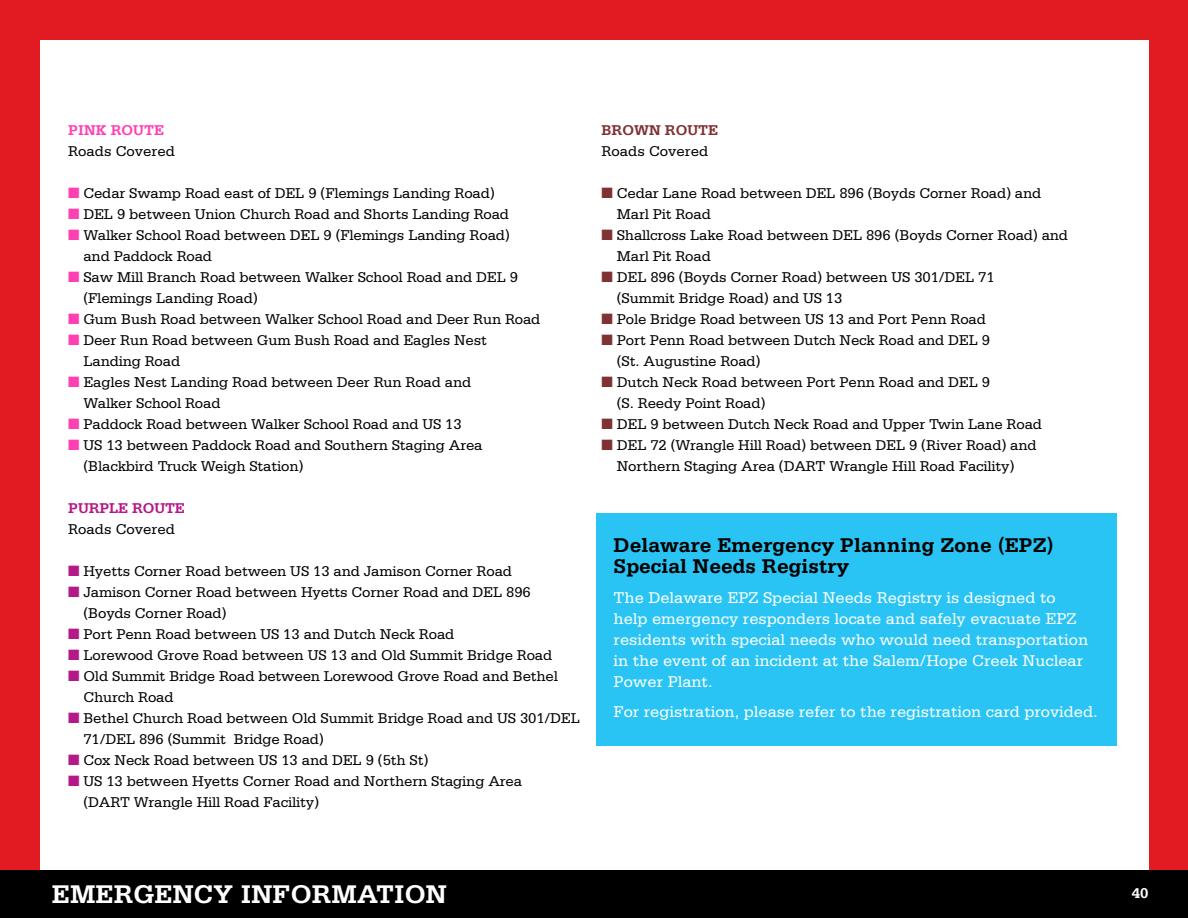
<style>
.page{position:relative;width:1188px;height:918px;background:#e21b23}
.page>*{position:absolute;margin:0;border:0;box-sizing:border-box;transform-origin:0 0}
.t1{font:700 27px "Serifa Std";letter-spacing:.005em;color:#fff}
.t2{font:700 21px/21px "Serifa Std";color:#000}
.t3{font:16.5px/21px "Serifa Std";color:#fff}
.t4{font:15px/21px "Serifa Std";letter-spacing:-.01em;color:#000}
.t5{font:700 15px "Serifa";letter-spacing:-.01em;color:#b41989}
.t6{font:700 15px "Serifa";color:#803133}
.t7{font:700 15px "Serifa";color:#ff40b3}
.t8{font:700 15px "Serifa Std";color:#fff}
.s1{color:#ff40b3}
.s2{color:#b41989}
.s3{color:#803133}
</style>
<div class="page">
<div style="left:40px;top:40px;width:1108px;height:848px;background:#fff"></div>
<div style="left:0;top:871px;width:1188px;height:47px;background:#000"></div>
<div style="left:596px;top:513px;width:521px;height:233px;background:#29c4f4"></div>
<p class="t7" style="left:68px;top:122px;width:97px">PINK ROUTE</p>
<p class="t4" style="left:68px;top:141px;width:108px">Roads Covered</p>
<p class="t4" style="left:68px;top:183px;width:428px"><span class="s1">■</span> Cedar Swamp Road east of DEL 9 (Flemings Landing Road)</p>
<p class="t4" style="left:68px;top:204px;width:442px"><span class="s1">■</span> DEL 9 between Union Church Road and Shorts Landing Road</p>
<p class="t4" style="left:83px;top:225px;width:428px;text-indent:-15px"><span class="s1">■</span> Walker School Road between DEL 9 (Flemings Landing Road) and Paddock Road</p>
<p class="t4" style="left:83px;top:267px;width:436px;text-indent:-15px"><span class="s1">■</span> Saw Mill Branch Road between Walker School Road and DEL 9 (Flemings Landing Road)</p>
<p class="t4" style="left:68px;top:309px;width:474px"><span class="s1">■</span> Gum Bush Road between Walker School Road and Deer Run Road</p>
<p class="t4" style="left:83px;top:330px;width:405px;text-indent:-15px"><span class="s1">■</span> Deer Run Road between Gum Bush Road and Eagles Nest<br>Landing Road</p>
<p class="t4" style="left:83px;top:372px;width:389px;text-indent:-15px"><span class="s1">■</span> Eagles Nest Landing Road between Deer Run Road and<br>Walker School Road</p>
<p class="t4" style="left:68px;top:414px;width:395px"><span class="s1">■</span> Paddock Road between Walker School Road and US 13</p>
<p class="t4" style="left:83px;top:435px;width:401px;text-indent:-15px"><span class="s1">■</span> US 13 between Paddock Road and Southern Staging Area (Blackbird Truck Weigh Station)</p>
<p class="t5" style="left:68px;top:500px;width:118px">PURPLE ROUTE</p>
<p class="t4" style="left:68px;top:519px;width:108px">Roads Covered</p>
<p class="t4" style="left:68px;top:561px;width:445px"><span class="s2">■</span> Hyetts Corner Road between US 13 and Jamison Corner Road</p>
<p class="t4" style="left:83px;top:582px;width:449px;text-indent:-15px"><span class="s2">■</span> Jamison Corner Road between Hyetts Corner Road and DEL 896 (Boyds Corner Road)</p>
<p class="t4" style="left:68px;top:624px;width:388px"><span class="s2">■</span> Port Penn Road between US 13 and Dutch Neck Road</p>
<p class="t4" style="left:68px;top:645px;width:486px"><span class="s2">■</span> Lorewood Grove Road between US 13 and Old Summit Bridge Road</p>
<p class="t4" style="left:83px;top:666px;width:476px;text-indent:-15px"><span class="s2">■</span> Old Summit Bridge Road between Lorewood Grove Road and Bethel<br>Church Road</p>
<p class="t4" style="left:83px;top:708px;width:498px;text-indent:-15px"><span class="s2">■</span> Bethel Church Road between Old Summit Bridge Road and US 301/DEL<br>71/DEL 896 (Summit Bridge Road)</p>
<p class="t4" style="left:68px;top:750px;width:362px"><span class="s2">■</span> Cox Neck Road between US 13 and DEL 9 (5th St)</p>
<p class="t4" style="left:83px;top:771px;width:440px;text-indent:-15px"><span class="s2">■</span> US 13 between Hyetts Corner Road and Northern Staging Area (DART Wrangle Hill Road Facility)</p>
<p class="t6" style="left:602px;top:122px;width:118px">BROWN ROUTE</p>
<p class="t4" style="left:602px;top:141px;width:108px">Roads Covered</p>
<p class="t4" style="left:617px;top:183px;width:426px;text-indent:-15px"><span class="s3">■</span> Cedar Lane Road between DEL 896 (Boyds Corner Road) and<br>Marl Pit Road</p>
<p class="t4" style="left:617px;top:225px;width:453px;text-indent:-15px"><span class="s3">■</span> Shallcross Lake Road between DEL 896 (Boyds Corner Road) and<br>Marl Pit Road</p>
<p class="t4" style="left:617px;top:267px;width:379px;text-indent:-15px"><span class="s3">■</span> DEL 896 (Boyds Corner Road) between US 301/DEL 71 (Summit Bridge Road) and US 13</p>
<p class="t4" style="left:602px;top:309px;width:386px"><span class="s3">■</span> Pole Bridge Road between US 13 and Port Penn Road</p>
<p class="t4" style="left:617px;top:330px;width:375px;text-indent:-15px"><span class="s3">■</span> Port Penn Road between Dutch Neck Road and DEL 9 (St. Augustine Road)</p>
<p class="t4" style="left:617px;top:372px;width:375px;text-indent:-15px"><span class="s3">■</span> Dutch Neck Road between Port Penn Road and DEL 9 (S. Reedy Point Road)</p>
<p class="t4" style="left:602px;top:414px;width:442px"><span class="s3">■</span> DEL 9 between Dutch Neck Road and Upper Twin Lane Road</p>
<p class="t4" style="left:602px;top:435px;width:437px;text-align:center"><span class="s3">■</span> DEL 72 (Wrangle Hill Road) between DEL 9 (River Road) and<br>Northern Staging Area (DART Wrangle Hill Road Facility)</p>
<h2 class="t2" style="left:614px;top:535px;width:442px">Delaware Emergency Planning Zone (EPZ)<br>Special Needs Registry</h2>
<p class="t3" style="left:614px;top:587px;width:476px">The Delaware EPZ Special Needs Registry is designed to help emergency responders locate and safely evacuate EPZ residents with special needs who would need transportation in the event of an incident at the Salem/Hope Creek Nuclear Power Plant.</p>
<p class="t3" style="left:614px;top:701px;width:486px">For registration, please refer to the registration card provided.</p>
<h1 class="t1" style="left:52px;top:878px;width:397px">EMERGENCY INFORMATION</h1>
<p class="t8" style="left:1132px;top:884px;width:18px">40</p>
</div>
